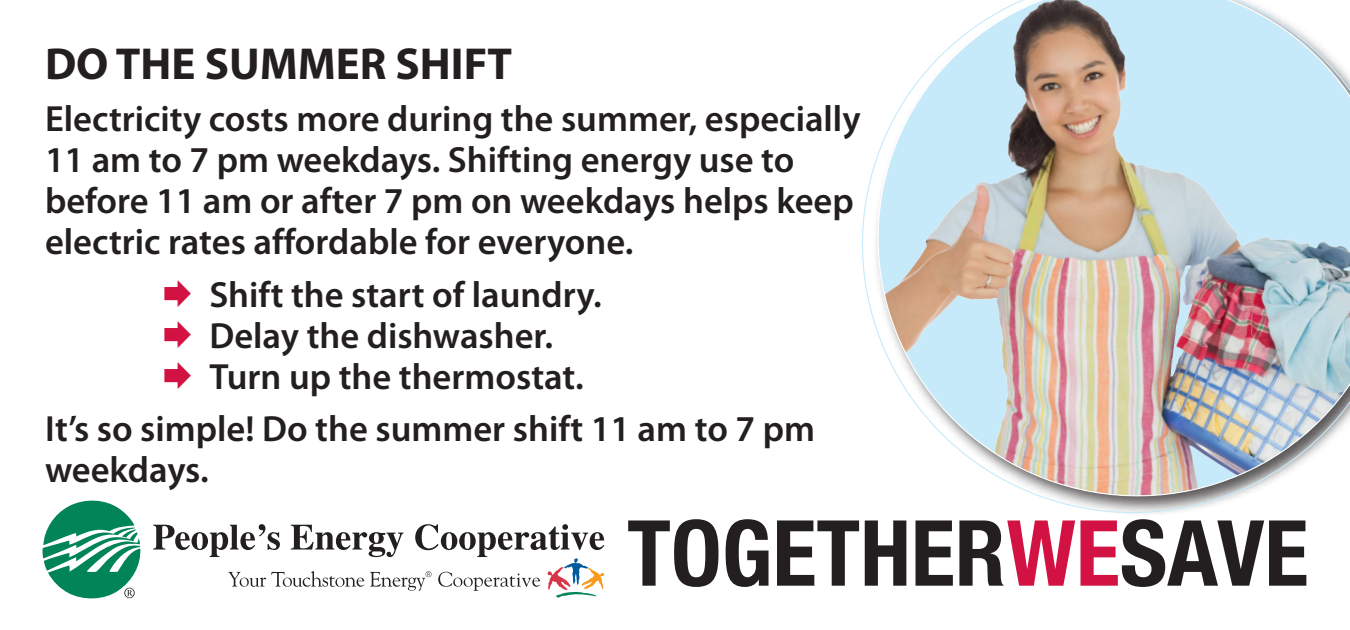
<style>
.page{position:relative;width:1350px;height:630px;background:#fff}
.page>*{position:absolute;margin:0;border:0;box-sizing:border-box;transform-origin:0 0}
.t1{font:700 condensed 91.25px "Helvetica Neue LT Std";color:#231f20}
.t2{font:700 45px "Myriad Pro";color:#231f20}
.t3{font:600 36.5px/41px "Myriad Pro";color:#231f20}
.s1{color:#d21242}
</style>
<div class="page">
<svg style="left:42px;top:501px;width:99px;height:97px"></svg>
<svg style="left:153px;top:524px;width:451px;height:74px"></svg>
<img style="left:862px;top:0;width:488px;height:514px">
<p class="t2" style="left:45px;top:34px;width:469px">DO THE SUMMER SHIFT</p>
<p class="t3" style="left:45px;top:97px;width:817px">Electricity costs more during the summer, especially 11 am to 7 pm weekdays. Shifting energy use to before 11 am or after 7 pm on weekdays helps keep electric rates affordable for everyone.</p>
<p class="t3" style="left:209px;top:273px;width:394px">Shift the start of laundry.<br>Delay the dishwasher.<br>Turn up the thermostat.</p>
<p class="t3" style="left:45px;top:408px;width:772px">It’s so simple! Do the summer shift 11 am to 7 pm weekdays.</p>
<h1 class="t1" style="left:627px;top:498px;width:683px">TOGETHER<span class="s1">WE</span>SAVE</h1>
</div>
